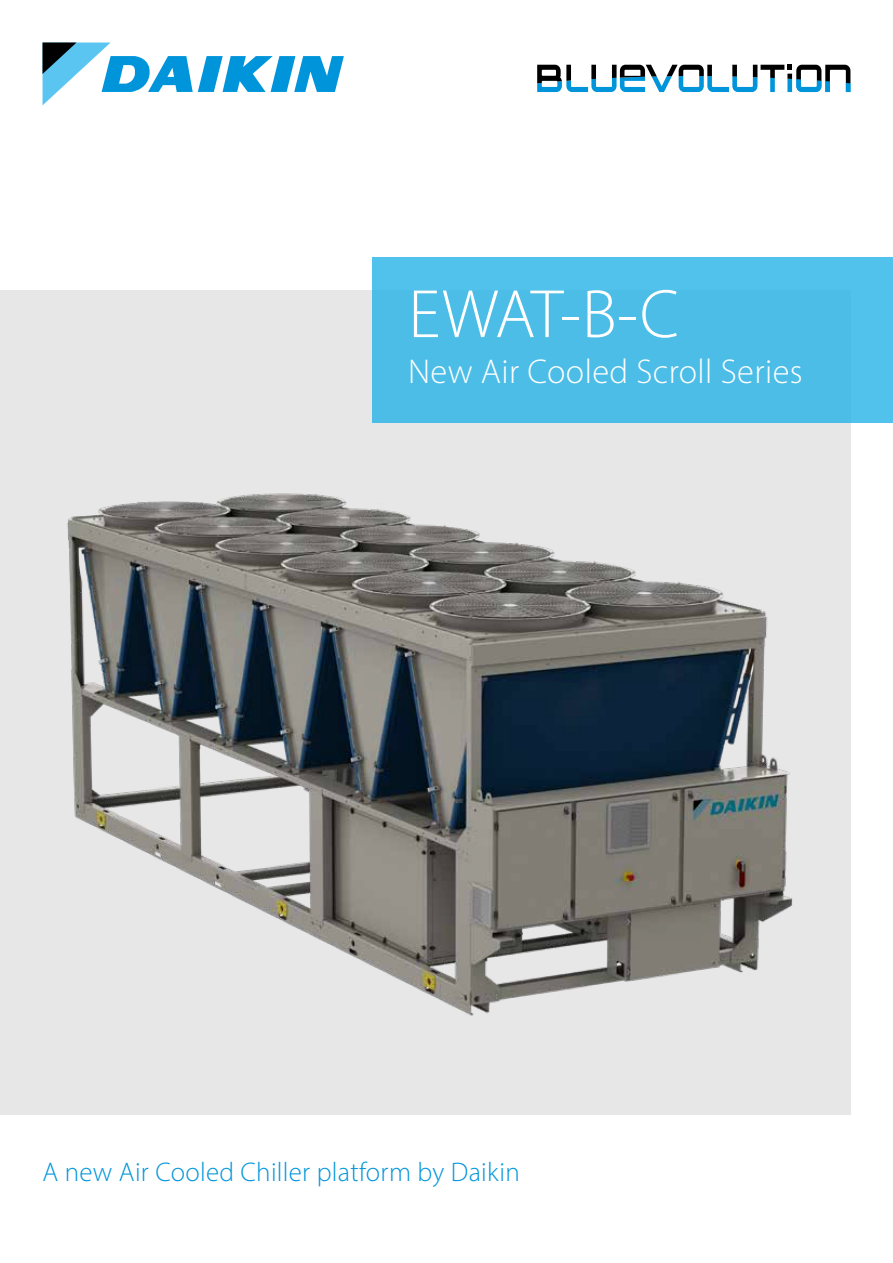
<style>
.page{position:relative;width:893px;height:1263px;background:#fff}
.page>*{position:absolute;margin:0;border:0;box-sizing:border-box;transform-origin:0 0}
.t1{font:300 69px "Myriad Pro";color:#fff}
.t2{font:300 34.5px "Myriad Pro";letter-spacing:.01em;color:#fff}
.t3{font:300 27px "Myriad Pro";letter-spacing:.01em;color:#0095db}
</style>
<div class="page">
<div style="left:0;top:290px;width:850px;height:825px;background:#e7e7e7"></div>
<svg style="left:43px;top:43px;width:301px;height:62px"></svg>
<div style="left:372px;top:257px;width:521px;height:165px;background:#4cbde7"></div>
<svg style="left:537px;top:65px;width:313px;height:27px"></svg>
<img style="left:67px;top:493px;width:726px;height:523px">
<h1 class="t1" style="left:408px;top:273px;width:272px">EWAT-B-C</h1>
<p class="t2" style="left:408px;top:350px;width:396px">New Air Cooled Scroll Series</p>
<p class="t3" style="left:43px;top:1156px;width:479px">A new Air Cooled Chiller platform by Daikin</p>
</div>
